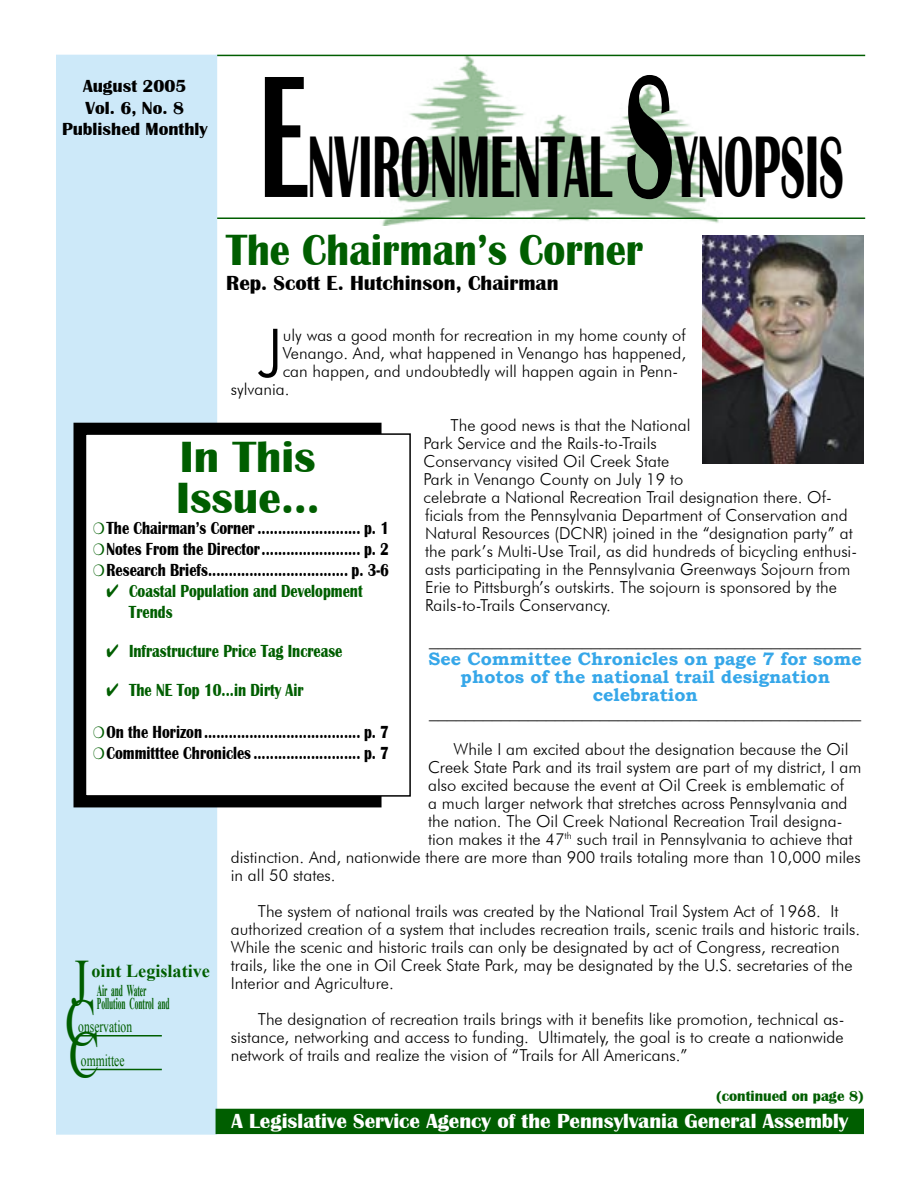
<style>
.page{position:relative;width:918px;height:1188px;background:#fff}
.page>*{position:absolute;margin:0;border:0;box-sizing:border-box;transform-origin:0 0}
.t1{font:700 90px "Britannic";color:#000;scale:.5 1}
.t2{font:300 66.9px "Futura BT";color:#000}
.t3{font:66px "Times New Roman";color:#005e00;scale:.7 1}
.t4{font:700 45px "Britannic";color:#005e00;scale:.9 1}
.t5{font:700 45px/40.5px "Britannic";color:#005e00}
.t6{font:700 21px "Britannic";color:#fff}
.t7{font:700 21px "Britannic";color:#000}
.t8{font:700 18.15px "Times New Roman";color:#005e00}
.t9{font:700 18px/21px "Britannic";color:#000;text-align:justify;scale:.8 1}
.t10{font:700 18px "Bookman Old Style";color:#000}
.t11{font:700 18px/21px "Britannic";color:#005e00;scale:.8 1}
.t12{font:700 18px/18px "Bookman Old Style";color:#36a7e9;text-align:center}
.t13{font:700 18px/21.6px "Britannic";color:#000;text-align:center}
.t14{font:300 16.5px/18px "Futura BT";color:#000}
.t15{font:700 16.5px/13.5px "Times New Roman";color:#005e00;scale:.45 1}
.t16{font:16.5px/34.3px "Times New Roman";color:#005e00;scale:.7 1}
.t17{font:700 15px "Britannic";color:#005e00}
.s1{font-size:180px}
.s2{color:#005e00}
</style>
<div class="page">
<div style="left:57px;top:55px;width:159px;height:1079px;background:#cde9f9"></div>
<div style="left:56px;top:55px;width:161px;height:1080px;border:2px solid #cde9f9"></div>
<div style="left:216px;top:1109px;width:647px;height:24px;background:#005e00"></div>
<div style="left:216px;top:1109px;width:648px;height:25px;border:2px solid #005e00"></div>
<img style="left:702px;top:235px;width:162px;height:228px">
<img style="left:379px;top:56px;width:343px;height:169px">
<hr style="left:217px;top:55px;width:648px;height:1px;background:#005e00">
<hr style="left:217px;top:218px;width:648px;height:1px;background:#005e00">
<hr style="left:80px;top:1035px;width:82px;height:1px;background:#005e00">
<hr style="left:81px;top:1069px;width:81px;height:1px;background:#005e00">
<div style="left:74px;top:423px;width:307px;height:384px;background:#000"></div>
<div style="left:86px;top:434px;width:324px;height:362px;background:#fff"></div>
<div style="left:85px;top:433px;width:326px;height:364px;border:2px solid #000"></div>
<p class="t13" style="left:62px;top:76px;width:147px">August 2005<br>Vol. 6, No. 8<br>Published Monthly</p>
<h1 class="t1" style="left:260px;top:116px;width:1169px"><span class="s1">E</span>NVIRONMENTAL <span class="s1">S</span>YNOPSIS</h1>
<h3 class="t4" style="left:226px;top:225px;width:465px">The Chairman’s Corner</h3>
<p class="t7" style="left:226px;top:272px;width:334px">Rep. Scott E. Hutchinson, Chairman</p>
<h2 class="t2" style="left:258px;top:312px;width:26px">J</h2>
<p class="t14" style="left:283px;top:326px;width:404px">uly was a good month for recreation in my home county of</p>
<p class="t14" style="left:283px;top:344px;width:405px">Venango. And, what happened in Venango has happened,</p>
<p class="t14" style="left:283px;top:362px;width:397px">can happen, and undoubtedly will happen again in Penn-</p>
<p class="t14" style="left:231px;top:380px;width:60px">sylvania.</p>
<p class="t14" style="left:424px;top:416px;width:435px;text-indent:27px">The good news is that the National<br>Park Service and the Rails-to-Trails<br>Conservancy visited Oil Creek State<br>Park in Venango County on July 19 to<br>celebrate a National Recreation Trail designation there. Of&shy;ficials from the Pennsylvania Department of Conservation and Natural Resources (DCNR) joined in the “designation party” at the park’s Multi-Use Trail, as did hundreds of bicycling enthusi&shy;asts participating in the Pennsylvania Greenways Sojourn from Erie to Pittsburgh’s outskirts. The sojourn is sponsored by the Rails-to-Trails Conservancy.</p>
<p class="t10" style="left:429px;top:627px;width:433px">________________________________________________</p>
<p class="t12" style="left:429px;top:649px;width:435px">See Committee Chronicles on page 7 for some photos of the national trail designation celebration</p>
<p class="t10" style="left:429px;top:699px;width:433px">________________________________________________</p>
<p class="t14" style="left:454px;top:740px;width:396px">While I am excited about the designation because the Oil</p>
<p class="t14" style="left:428px;top:758px;width:435px">Creek State Park and its trail system are part of my district, I am</p>
<p class="t14" style="left:428px;top:776px;width:417px">also excited because the event at Oil Creek is emblematic of</p>
<p class="t14" style="left:428px;top:794px;width:421px">a much larger network that stretches across Pennsylvania and</p>
<p class="t14" style="left:428px;top:812px;width:416px">the nation. The Oil Creek National Recreation Trail designa-</p>
<p class="t14" style="left:428px;top:830px;width:426px">tion makes it the 47<sup>th</sup> such trail in Pennsylvania to achieve that</p>
<p class="t14" style="left:231px;top:848px;width:631px">distinction. And, nationwide there are more than 900 trails totaling more than 10,000 miles</p>
<p class="t14" style="left:231px;top:866px;width:106px">in all 50 states.</p>
<p class="t14" style="left:231px;top:902px;width:631px;text-indent:27px">The system of national trails was created by the National Trail System Act of 1968. It authorized creation of a system that includes recreation trails, scenic trails and historic trails.<br>While the scenic and historic trails can only be designated by act of Congress, recreation trails, like the one in Oil Creek State Park, may be designated by the U.S. secretaries of the Interior and Agriculture.</p>
<p class="t14" style="left:231px;top:1010px;width:615px;text-align:justify;text-indent:27px">The designation of recreation trails brings with it benefits like promotion, technical as&shy;sistance, networking and access to funding. Ultimately, the goal is to create a nationwide network of trails and realize the vision of “Trails for All Americans.”</p>
<h3 class="t5" style="left:176px;top:437px;width:145px">In This<br>Issue…</h3>
<p class="t9" style="left:93px;top:517px;width:372px"><span class="s2">❍</span> The Chairman’s Corner ......................... p. 1 <span class="s2">❍</span> Notes From the Director ........................ p. 2 <span class="s2">❍</span> Research Briefs .................................. p. 3-6</p>
<p class="t11" style="left:129px;top:580px;width:294px;text-indent:-22px">✔ Coastal Population and Development<br>Trends</p>
<p class="t11" style="left:106px;top:640px;width:296px">✔ Infrastructure Price Tag Increase</p>
<p class="t11" style="left:106px;top:679px;width:248px">✔ The NE Top 10...in Dirty Air</p>
<p class="t9" style="left:93px;top:721px;width:372px"><span class="s2">❍</span> On the Horizon ...................................... p. 7 <span class="s2">❍</span> Committtee Chronicles .......................... p. 7</p>
<h3 class="t3" style="left:71px;top:938px;width:27px">J</h3>
<p class="t8" style="left:91px;top:959px;width:120px">oint Legislative</p>
<p class="t15" style="left:97px;top:983px;width:163px">Air and Water<br>Pollution Control and</p>
<p class="t16" style="left:78px;top:1009px;width:78px">onservation ommittee</p>
<h3 class="t3" style="left:65px;top:978px;width:46px">C</h3>
<h3 class="t3" style="left:69px;top:1010px;width:46px">C</h3>
<p class="t17" style="left:716px;top:1088px;width:149px">(continued on page 8)</p>
<p class="t6" style="left:232px;top:1109px;width:618px">A Legislative Service Agency of the Pennsylvania General Assembly</p>
</div>
